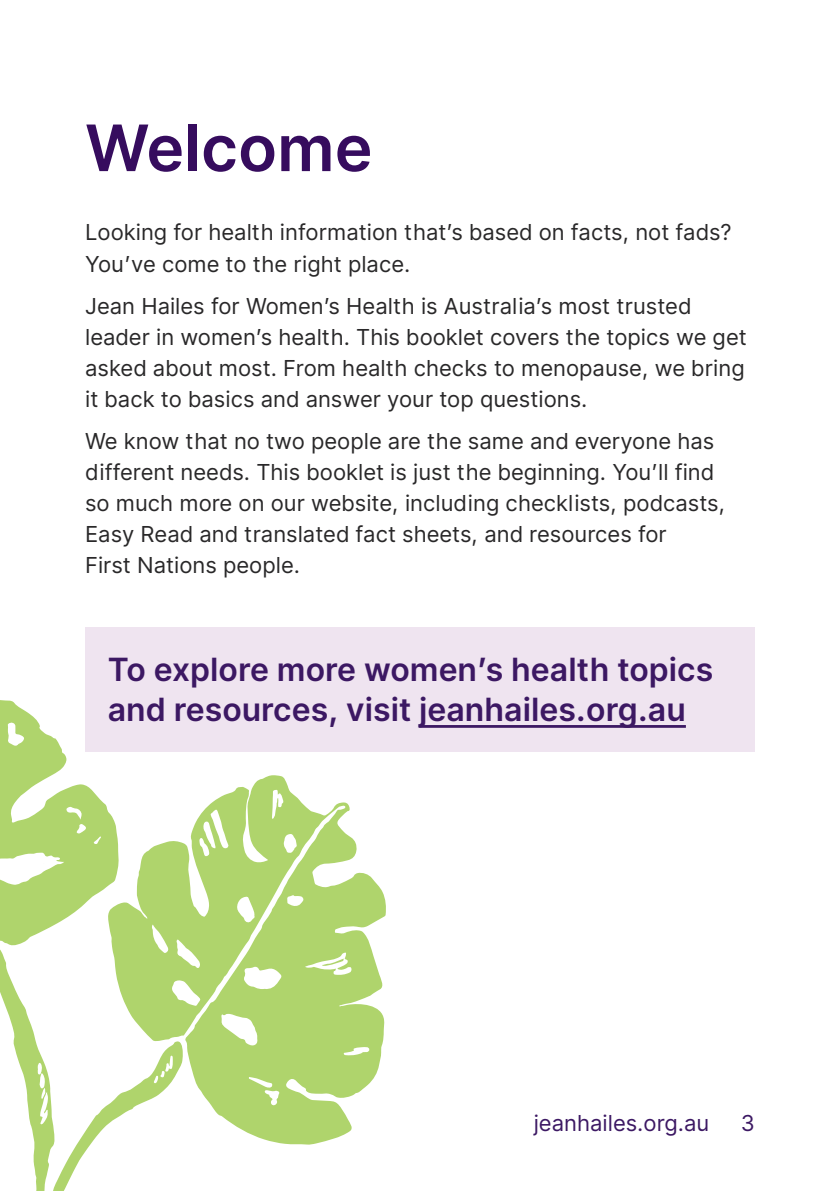
<style>
.page{position:relative;width:840px;height:1191px;background:#fff}
.page>*{position:absolute;margin:0;border:0;box-sizing:border-box;transform-origin:0 0}
.t1{font:600 64px "Vwfqfh Inter";color:#360c5e}
.t2{font:600 32px/40px "Vwfqfh Inter";color:#3c1863}
.t3{font:22px/31px "Lnwdlw Inter";color:#292829}
.t4{font:22px "Lnwdlw Inter";color:#3c1863}
</style>
<div class="page">
<svg style="left:0;top:700px;width:108px;height:241px;fill:#afd46c"></svg>
<svg style="left:108px;top:775px;width:278px;height:369px;fill:#afd46c"></svg>
<svg style="left:0;top:941px;width:183px;height:250px"></svg>
<svg style="left:322px;top:958px;width:21px;height:8px"></svg>
<div style="left:85px;top:627px;width:669px;height:125px;background:#efe4f0"></div>
<hr style="left:419px;top:725px;width:266px;height:3px;background:#3c1863">
<h2 class="t1" style="left:85px;top:100px;width:289px">Welcome</h2>
<p class="t3" style="left:85px;top:216px;width:647px">Looking for health information that’s based on facts, not fads?<br>You’ve come to the right place.</p>
<p class="t3" style="left:85px;top:290px;width:662px">Jean Hailes for Women’s Health is Australia’s most trusted leader in women’s health. This booklet covers the to pics we get asked about most. From health checks to meno pause, we bring it back to basics and answer your to p questions.</p>
<p class="t3" style="left:85px;top:425px;width:641px">We know that no two peo ple are the same and everyone has different needs. This booklet is just the beginning. You’ll find so much more on our website, including checklists, podcasts, Easy Read and translated fact sheets, and resources for<br>First Nations peo ple.</p>
<p class="t2" style="left:108px;top:649px;width:606px">To explore more women’s health topics and resources, visit jeanhailes.org.au</p>
<p class="t4" style="left:533px;top:1106px;width:177px">jeanhailes.org.au</p>
<p class="t4" style="left:740px;top:1106px;width:16px">3</p>
</div>
